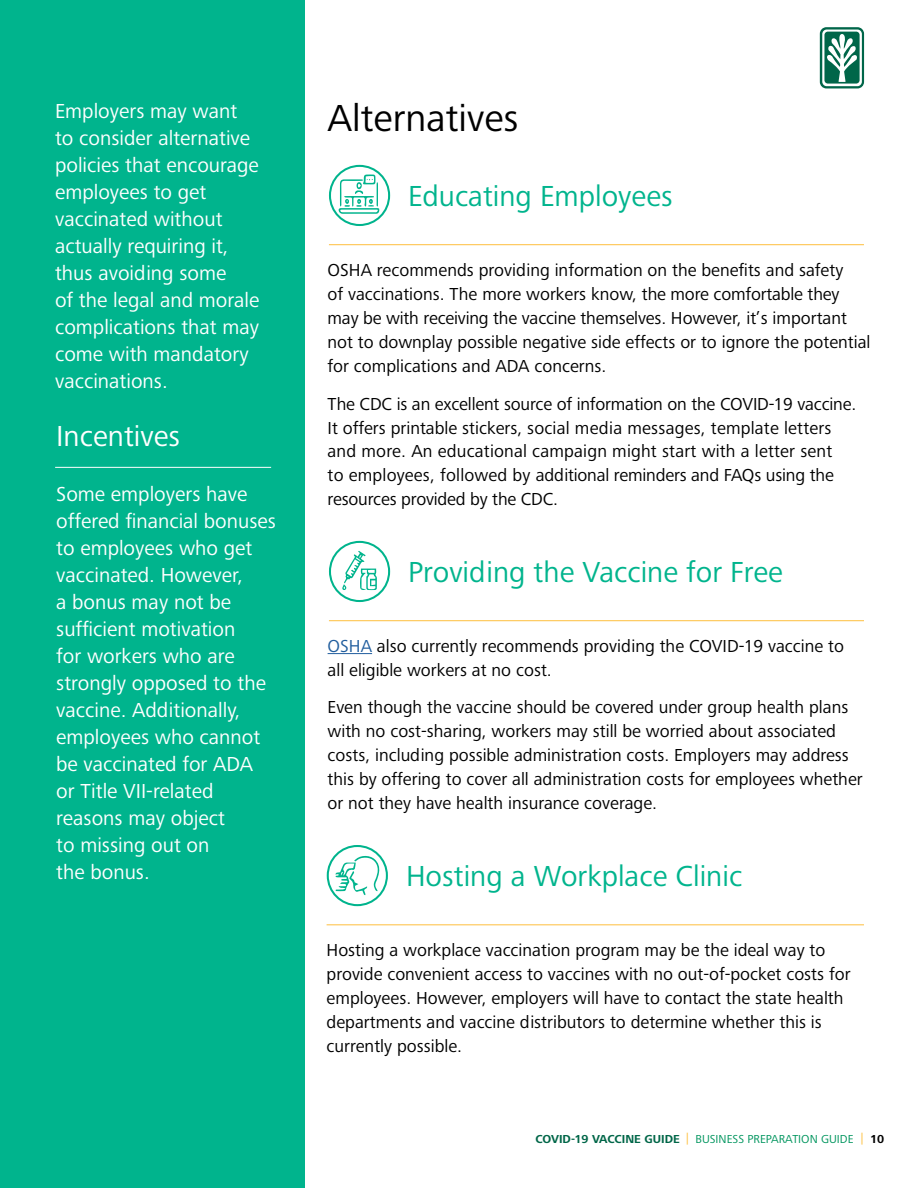
<style>
.page{position:relative;width:918px;height:1188px;background:#fff}
.page>*{position:absolute;margin:0;border:0;box-sizing:border-box;transform-origin:0 0}
.t1{font:39px "Frutiger Next Pro";color:#000}
.t2{font:30px "Frutiger Next Pro";color:#00b48d}
.t3{font:30px "Frutiger Next Pro";color:#fff}
.t4{font:21px/27px "Frutiger Next Pro";color:#fff}
.t5{font:18px/24px "Frutiger Next Pro";color:#000}
.t6{font:12px "Frutiger Next Pro";color:#00955e}
.s1{color:#215e9e}
.s2{font-weight:700;color:#006648}
.s3{color:#febf3e}
.s4{font-weight:700;color:#000}
</style>
<div class="page">
<svg style="left:820px;top:27px;width:44px;height:61px"></svg>
<div style="left:0;top:0;width:305px;height:1188px;background:#00b48d"></div>
<hr style="left:55px;top:467px;width:216px;height:1px;background:#fff">
<svg style="left:338px;top:175px;width:41px;height:39px"></svg>
<hr style="left:328px;top:653px;width:44px;height:1px;background:#215e9e">
<div style="left:329px;top:165px;width:61px;height:61px;border:2px solid #00b48d;border-radius:50%"></div>
<hr style="left:329px;top:244px;width:535px;height:1px;background:#febf3e">
<hr style="left:329px;top:620px;width:535px;height:1px;background:#febf3e">
<div style="left:329px;top:541px;width:61px;height:61px;border:2px solid #00b48d;border-radius:50%"></div>
<svg style="left:342px;top:551px;width:35px;height:39px"></svg>
<div style="left:327px;top:845px;width:61px;height:61px;border:2px solid #00b48d;border-radius:50%"></div>
<hr style="left:327px;top:925px;width:537px;height:1px;background:#febf3e">
<svg style="left:335px;top:855px;width:45px;height:40px"></svg>
<p class="t4" style="left:55px;top:97px;width:206px">Employers may want to consider alternative policies that encourage employees to get vaccinated without actually requiring it, thus avoiding some<br>of the legal and morale complications that may come with mandatory vaccinations.</p>
<h2 class="t3" style="left:56px;top:419px;width:125px">Incentives</h2>
<p class="t4" style="left:56px;top:481px;width:221px">Some employers have offered financial bonuses to employees who get vaccinated. However,<br>a bonus may not be sufficient motivation<br>for workers who are strongly opposed to the vaccine. Additionally, employees who cannot be vaccinated for ADA or Title VII-related reasons may object<br>to missing out on<br>the bonus.</p>
<h1 class="t1" style="left:328px;top:95px;width:193px">Alternatives</h1>
<h2 class="t2" style="left:408px;top:179px;width:266px">Educating Employees</h2>
<p class="t5" style="left:328px;top:258px;width:544px">OSHA recommends providing information on the benefits and safety<br>of vaccinations. The more workers know, the more comfortable they may be with receiving the vaccine themselves. However, it’s important not to downplay possible negative side effects or to ignore the potential for complications and ADA concerns.</p>
<p class="t5" style="left:328px;top:392px;width:530px">The CDC is an excellent source of information on the COVID-19 vaccine.<br>It offers printable stickers, social media messages, template letters and more. An educational campaign might start with a letter sent<br>to employees, followed by additional reminders and FAQs using the resources provided by the CDC.</p>
<h2 class="t2" style="left:408px;top:555px;width:376px">Providing the Vaccine for Free</h2>
<p class="t5" style="left:328px;top:634px;width:518px"><span class="s1">OSHA</span> also currently recommends providing the COVID-19 vaccine to all eligible workers at no cost.</p>
<p class="t5" style="left:328px;top:695px;width:537px">Even though the vaccine should be covered under group health plans with no cost-sharing, workers may still be worried about associated costs, including possible administration costs. Employers may address this by offering to cover all administration costs for employees whether or not they have health insurance coverage.</p>
<h2 class="t2" style="left:406px;top:859px;width:338px">Hosting a Workplace Clinic</h2>
<p class="t5" style="left:327px;top:938px;width:525px">Hosting a workplace vaccination program may be the ideal way to provide convenient access to vaccines with no out-of-pocket costs for employees. However, employers will have to contact the state health departments and vaccine distributors to determine whether this is currently possible.</p>
<p class="t6" style="left:535px;top:1132px;width:350px"><span class="s2">COVID-19 VACCINE GUIDE</span> <span class="s3">|</span> BUSINESS PREPARATION GUIDE <span class="s3">|</span> <span class="s4">10</span></p>
</div>
